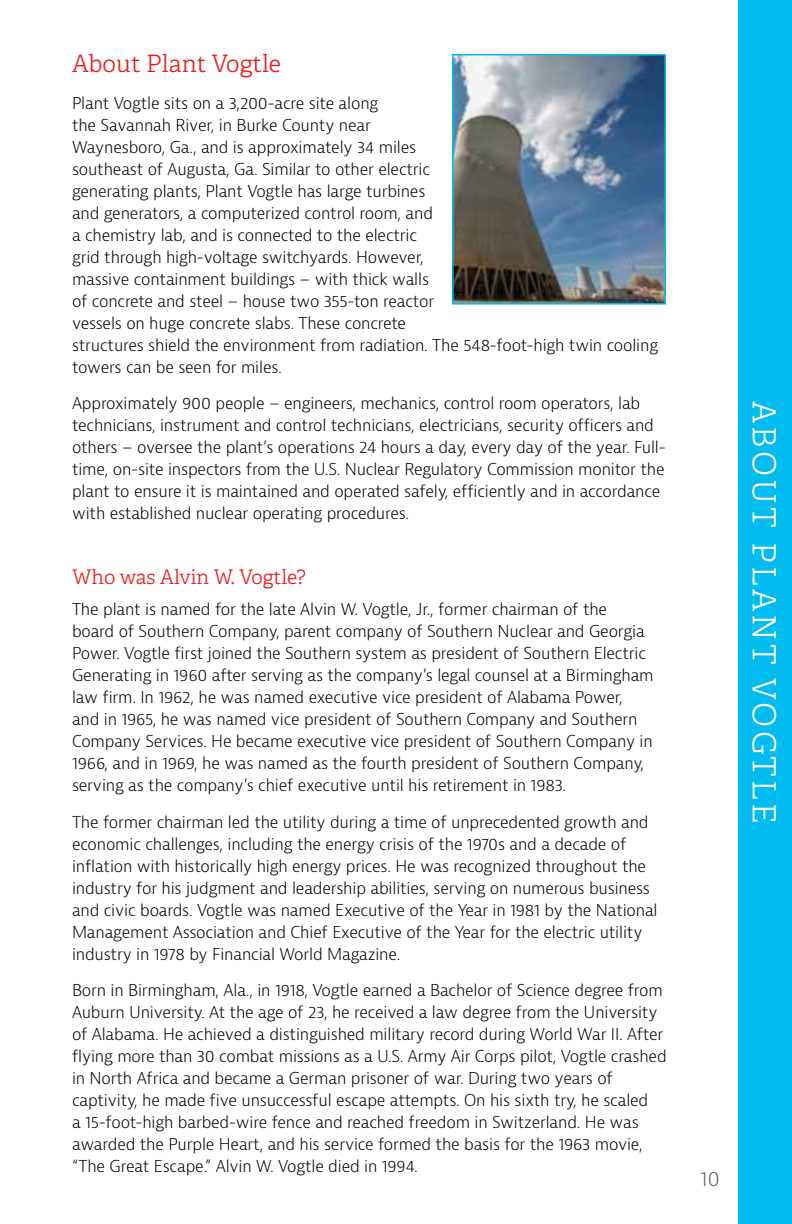
<style>
.page{position:relative;width:792px;height:1224px;background:#fff}
.page>*{position:absolute;margin:0;border:0;box-sizing:border-box;transform-origin:0 0}
.t1{font:300 32px "Adelle";letter-spacing:.1em;color:#fff}
.t2{font:300 24px "Adelle";color:#ec1c1a}
.t3{font:300 20px "Adelle";color:#ec1c1a}
.t4{font:300 20px "Bernina Sans";color:#626262}
.t5{font:300 16px/22px "Bernina Sans";letter-spacing:-.01em;color:#000}
</style>
<div class="page">
<div style="left:739px;top:0;width:53px;height:1224px;background:#00bcf1"></div>
<img style="left:455px;top:57px;width:208px;height:245px">
<div style="left:452px;top:54px;width:214px;height:251px;border:2px solid #00bcf1"></div>
<h2 class="t2" style="left:72px;top:49px;width:211px">About Plant Vogtle</h2>
<p class="t5" style="left:72px;top:92px;width:588px">Plant Vogtle sits on a 3,200-acre site along<br>the Savannah River, in Burke County near<br>Waynesboro, Ga., and is approximately 34 miles<br>southeast of Augusta, Ga. Similar to other electric<br>generating plants, Plant Vogtle has large turbines<br>and generators, a computerized control room, and<br>a chemistry lab, and is connected to the electric<br>grid through high-voltage switchyards. However,<br>massive containment buildings – with thick walls<br>of concrete and steel – house two 355-ton reactor<br>vessels on huge concrete slabs. These concrete<br>structures shield the environment from radiation. The 548-foot-high twin cooling towers can be seen for miles.</p>
<p class="t5" style="left:72px;top:392px;width:595px">Approximately 900 people – engineers, mechanics, control room operators, lab technicians, instrument and control technicians, electricians, security officers and others – oversee the plant’s operations 24 hours a day, every day of the year. Full&shy;time, on-site inspectors from the U.S. Nuclear Regulatory Commission monitor the plant to ensure it is maintained and operated safely, efficiently and in accordance with established nuclear operating procedures.</p>
<p class="t3" style="left:72px;top:565px;width:236px">Who was Alvin W. Vogtle?</p>
<p class="t5" style="left:72px;top:599px;width:583px">The plant is named for the late Alvin W. Vogtle, Jr., former chairman of the<br>board of Southern Company, parent company of Southern Nuclear and Georgia Power. Vogtle first joined the Southern system as president of Southern Electric Generating in 1960 after serving as the company’s legal counsel at a Birmingham law firm. In 1962, he was named executive vice president of Alabama Power, and in 1965, he was named vice president of Southern Company and Southern Company Services. He became executive vice president of Southern Company in 1966, and in 1969, he was named as the fourth president of Southern Company, serving as the company’s chief executive until his retirement in 1983.</p>
<p class="t5" style="left:72px;top:811px;width:587px">The former chairman led the utility during a time of unprecedented growth and economic challenges, including the energy crisis of the 1970s and a decade of inflation with historically high energy prices. He was recognized throughout the industry for his judgment and leadership abilities, serving on numerous business and civic boards. Vogtle was named Executive of the Year in 1981 by the National Management Association and Chief Executive of the Year for the electric utility industry in 1978 by Financial World Magazine.</p>
<p class="t5" style="left:72px;top:980px;width:596px">Born in Birmingham, Ala., in 1918, Vogtle earned a Bachelor of Science degree from Auburn University. At the age of 23, he received a law degree from the University of Alabama. He achieved a distinguished military record during World War II. After flying more than 30 combat missions as a U.S. Army Air Corps pilot, Vogtle crashed in North Africa and became a German prisoner of war. During two years of captivity, he made five unsuccessful escape attempts. On his sixth try, he scaled<br>a 15-foot-high barbed-wire fence and reached freedom in Switzerland. He was awarded the Purple Heart, and his service formed the basis for the 1963 movie, “The Great Escape.” Alvin W. Vogtle died in 1994.</p>
<h1 class="t1" style="left:784px;top:401px;width:421px;rotate:90deg">ABOUT PLANT Vogtle</h1>
<p class="t4" style="left:700px;top:1166px;width:21px">10</p>
</div>
